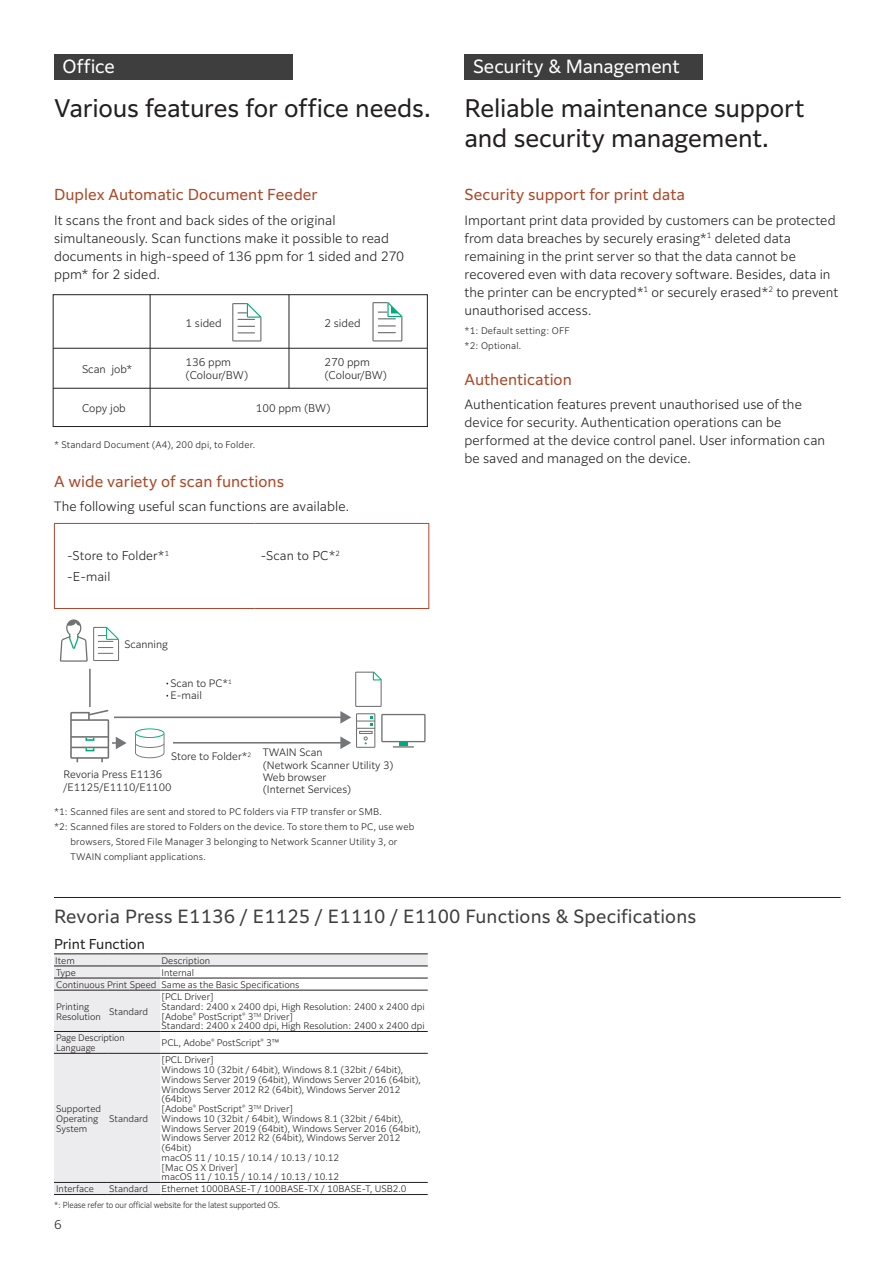
<style>
.page{position:relative;width:893px;height:1263px;background:#fff}
.page>*{position:absolute;margin:0;border:0;box-sizing:border-box;transform-origin:0 0}
.t1{font:24px/30px "Clarimo UDPE";letter-spacing:-.01em;color:#231f20}
.t2{font:18px "Clarimo UDPE";letter-spacing:.01em;color:#3e3e3f}
.t3{font:18px "Clarimo UDPE";letter-spacing:-.005em;color:#fff}
.t4{font:15px "Clarimo UDPE";color:#ac4727}
.t5{font:13.5px "Clarimo UDPE";color:#231f20}
.t6{font:300 12.75px/18px "Clarimo UDPE";letter-spacing:.005em;color:#231f20}
.t7{font:300 12px/20.2px "Clarimo UDPE";letter-spacing:.01em;color:#231f20}
.t8{font:300 10.5px/12.6px "Clarimo UDPE";color:#231f20}
.t9{font:300 10.2px/12.1px "Clarimo UDPE";color:#231f20}
.t10{font:300 9px/9.8px "Clarimo UDPE";color:#231f20}
.t11{font:300 9px/15px "Clarimo UDPE";letter-spacing:.02em;color:#231f20}
.t12{font:300 8.25px "Clarimo UDPE";letter-spacing:-.01em;color:#231f20;scale:.92 1}
</style>
<div class="page">
<hr style="left:173px;top:742px;width:171px;height:1px;background:#757679">
<hr style="left:90px;top:716px;width:254px;height:2px;background:#757679">
<svg style="left:135px;top:728px;width:29px;height:30px"></svg>
<svg style="left:60px;top:619px;width:67px;height:143px"></svg>
<svg style="left:340px;top:672px;width:86px;height:77px"></svg>
<hr style="left:54px;top:524px;width:1px;height:84px;background:#ac4727">
<hr style="left:54px;top:523px;width:196px;height:1px;background:#ac4727">
<hr style="left:54px;top:608px;width:196px;height:1px;background:#ac4727">
<hr style="left:254px;top:523px;width:175px;height:1px;background:#ac4727">
<hr style="left:428px;top:524px;width:1px;height:84px;background:#ac4727">
<hr style="left:254px;top:608px;width:175px;height:1px;background:#ac4727">
<hr style="left:53px;top:348px;width:374px;height:1px;background:#231f20">
<hr style="left:53px;top:388px;width:374px;height:1px;background:#231f20">
<hr style="left:150px;top:295px;width:1px;height:131px;background:#231f20">
<hr style="left:289px;top:295px;width:1px;height:93px;background:#231f20">
<div style="left:53px;top:294px;width:375px;height:133px;border:1px solid #231f20"></div>
<svg style="left:232px;top:303px;width:29px;height:38px"></svg>
<svg style="left:372px;top:302px;width:30px;height:39px"></svg>
<div style="left:54px;top:54px;width:238px;height:26px;background:#3e3e3f"></div>
<div style="left:464px;top:54px;width:239px;height:26px;background:#3e3e3f"></div>
<svg style="left:54px;top:954px;width:374px;height:240px"></svg>
<hr style="left:54px;top:978px;width:53px;height:1px;background:#231f20">
<hr style="left:107px;top:978px;width:53px;height:1px;background:#231f20">
<hr style="left:160px;top:978px;width:268px;height:1px;background:#231f20">
<hr style="left:54px;top:990px;width:53px;height:1px;background:#231f20">
<hr style="left:107px;top:990px;width:53px;height:1px;background:#231f20">
<hr style="left:54px;top:1031px;width:53px;height:1px;background:#231f20">
<hr style="left:107px;top:1031px;width:53px;height:1px;background:#231f20">
<hr style="left:54px;top:1053px;width:53px;height:1px;background:#231f20">
<hr style="left:107px;top:1053px;width:53px;height:1px;background:#231f20">
<hr style="left:54px;top:1182px;width:53px;height:1px;background:#231f20">
<hr style="left:160px;top:990px;width:268px;height:1px;background:#231f20">
<hr style="left:160px;top:1031px;width:268px;height:1px;background:#231f20">
<hr style="left:107px;top:1182px;width:53px;height:1px;background:#231f20">
<hr style="left:160px;top:1053px;width:268px;height:1px;background:#231f20">
<hr style="left:160px;top:1182px;width:268px;height:1px;background:#231f20">
<hr style="left:54px;top:1194px;width:53px;height:1px;background:#231f20">
<hr style="left:107px;top:1194px;width:53px;height:1px;background:#231f20">
<hr style="left:160px;top:1194px;width:268px;height:1px;background:#231f20">
<hr style="left:54px;top:953px;width:53px;height:1px;background:#231f20">
<hr style="left:107px;top:953px;width:53px;height:1px;background:#231f20">
<hr style="left:160px;top:953px;width:268px;height:1px;background:#231f20">
<hr style="left:54px;top:965px;width:53px;height:1px;background:#231f20">
<hr style="left:107px;top:965px;width:53px;height:1px;background:#231f20">
<hr style="left:160px;top:965px;width:268px;height:1px;background:#231f20">
<hr style="left:54px;top:897px;width:787px;height:1px;background:#231f20">
<h2 class="t3" style="left:63px;top:52px;width:54px">Office</h2>
<h1 class="t1" style="left:54px;top:92px;width:378px">Various features for office needs.</h1>
<h3 class="t4" style="left:54px;top:183px;width:265px">Duplex Automatic Document Feeder</h3>
<h3 class="t6" style="left:54px;top:210px;width:352px">It scans the front and back sides of the original simultaneously. Scan functions make it possible to read documents in high-speed of 136 ppm for 1 sided and 270 ppm* for 2 sided.</h3>
<p class="t8" style="left:82px;top:362px;width:52px">Scan job*</p>
<p class="t8" style="left:82px;top:401px;width:45px">Copy job</p>
<p class="t8" style="left:186px;top:316px;width:38px">1 sided</p>
<p class="t8" style="left:324px;top:316px;width:38px">2 sided</p>
<p class="t8" style="left:186px;top:355px;width:64px">136 ppm (Colour/BW)</p>
<p class="t8" style="left:324px;top:355px;width:64px">270 ppm (Colour/BW)</p>
<p class="t8" style="left:256px;top:401px;width:76px">100 ppm (BW)</p>
<p class="t11" style="left:54px;top:436px;width:203px">* Standard Document (A4), 200 dpi, to Folder.</p>
<h3 class="t4" style="left:54px;top:469px;width:232px">A wide variety of scan functions</h3>
<h3 class="t6" style="left:54px;top:496px;width:297px">The following useful scan functions are available.</h3>
<h3 class="t7" style="left:67px;top:545px;width:104px">-Store to Folder*<sup>1 </sup>-E-mail</h3>
<h3 class="t7" style="left:261px;top:545px;width:81px">-Scan to PC*<sup>2</sup></h3>
<p class="t9" style="left:124px;top:638px;width:45px">Scanning</p>
<p class="t9" style="left:171px;top:676px;width:63px">Scan to PC*<sup>1<br></sup>E-mail</p>
<p class="t9" style="left:171px;top:749px;width:82px">Store to Folder*<sup>2</sup></p>
<p class="t9" style="left:63px;top:768px;width:109px">Revoria Press E1136 /E1125/E1110/E1100</p>
<p class="t9" style="left:263px;top:746px;width:132px">TWAIN Scan<br>(Network Scanner Utility 3)<br>Web browser<br>(Internet Services)</p>
<p class="t11" style="left:54px;top:804px;width:329px">*1: Scanned files are sent and stored to PC folders via FTP transfer or SMB.</p>
<p class="t11" style="left:54px;top:819px;width:362px">*2: Scanned files are stored to Folders on the device. To store them to PC, use web</p>
<p class="t11" style="left:70px;top:834px;width:328px">browsers, Stored File Manager 3 belonging to Network Scanner Utility 3, or</p>
<p class="t11" style="left:70px;top:849px;width:137px">TWAIN compliant applications.</p>
<h2 class="t3" style="left:473px;top:52px;width:208px">Security &amp; Management</h2>
<h1 class="t1" style="left:464px;top:92px;width:341px">Reliable maintenance support and security management.</h1>
<h3 class="t4" style="left:465px;top:183px;width:222px">Security support for print data</h3>
<p class="t6" style="left:465px;top:210px;width:375px">Important print data provided by customers can be protected from data breaches by securely erasing*<sup>1</sup> deleted data remaining in the print server so that the data cannot be recovered even with data recovery software. Besides, data in the printer can be encrypted*<sup>1</sup> or securely erased*<sup>2</sup> to prevent unauthorised access.</p>
<p class="t11" style="left:465px;top:322px;width:106px">*1: Default setting: OFF *2: Optional.</p>
<h3 class="t4" style="left:465px;top:367px;width:109px">Authentication</h3>
<h3 class="t6" style="left:465px;top:394px;width:362px">Authentication features prevent unauthorised use of the device for security. Authentication operations can be performed at the device control panel. User information can be saved and managed on the device.</h3>
<h2 class="t2" style="left:54px;top:902px;width:644px">Revoria Press E1136 / E1125 / E1110 / E1100 Functions &amp; Specifications</h2>
<h3 class="t5" style="left:54px;top:933px;width:93px">Print Function</h3>
<p class="t10" style="left:55px;top:955px;width:21px">Item</p>
<p class="t10" style="left:162px;top:955px;width:50px">Description</p>
<p class="t10" style="left:56px;top:967px;width:21px">Type</p>
<p class="t10" style="left:56px;top:966px;width:245px;line-height:12.1px;text-align:center">Internal<br>Continuous Print Speed Same as the Basic Specifications</p>
<p class="t10" style="left:56px;top:1001px;width:46px">Printing<br>Resolution</p>
<p class="t10" style="left:109px;top:1006px;width:40px">Standard</p>
<p class="t10" style="left:162px;top:991px;width:265px">[PCL Driver]<br>Standard: 2400 x 2400 dpi, High Resolution: 2400 x 2400 dpi [Adobe<sup>®</sup> PostScript<sup>®</sup> 3<sup>TM</sup> Driver]<br>Standard: 2400 x 2400 dpi, High Resolution: 2400 x 2400 dpi</p>
<p class="t10" style="left:56px;top:1032px;width:70px">Page Description<br>Language</p>
<p class="t10" style="left:162px;top:1037px;width:119px">PCL, Adobe<sup>®</sup> PostScript<sup>®</sup> 3™</p>
<p class="t10" style="left:56px;top:1103px;width:46px">Supported<br>Operating<br>System</p>
<p class="t10" style="left:109px;top:1113px;width:40px">Standard</p>
<p class="t10" style="left:162px;top:1054px;width:261px">[PCL Driver]<br>Windows 10 (32bit / 64bit), Windows 8.1 (32bit / 64bit), Windows Server 2019 (64bit), Windows Server 2016 (64bit), Windows Server 2012 R2 (64bit), Windows Server 2012 (64bit)<br>[Adobe<sup>®</sup> PostScript<sup>®</sup> 3<sup>TM</sup> Driver]<br>Windows 10 (32bit / 64bit), Windows 8.1 (32bit / 64bit), Windows Server 2019 (64bit), Windows Server 2016 (64bit), Windows Server 2012 R2 (64bit), Windows Server 2012 (64bit)<br>macOS 11 / 10.15 / 10.14 / 10.13 / 10.12<br>[Mac OS X Driver]<br>macOS 11 / 10.15 / 10.14 / 10.13 / 10.12</p>
<p class="t10" style="left:56px;top:1183px;width:39px">Interface</p>
<p class="t10" style="left:109px;top:1183px;width:40px">Standard</p>
<p class="t10" style="left:162px;top:1183px;width:246px">Ethernet 1000BASE-T / 100BASE-TX / 10BASE-T, USB2.0</p>
<p class="t12" style="left:54px;top:1198px;width:247px">*: Please refer to our official website for the latest supported OS.</p>
<h3 class="t7" style="left:54px;top:1214px;width:9px">6</h3>
</div>
